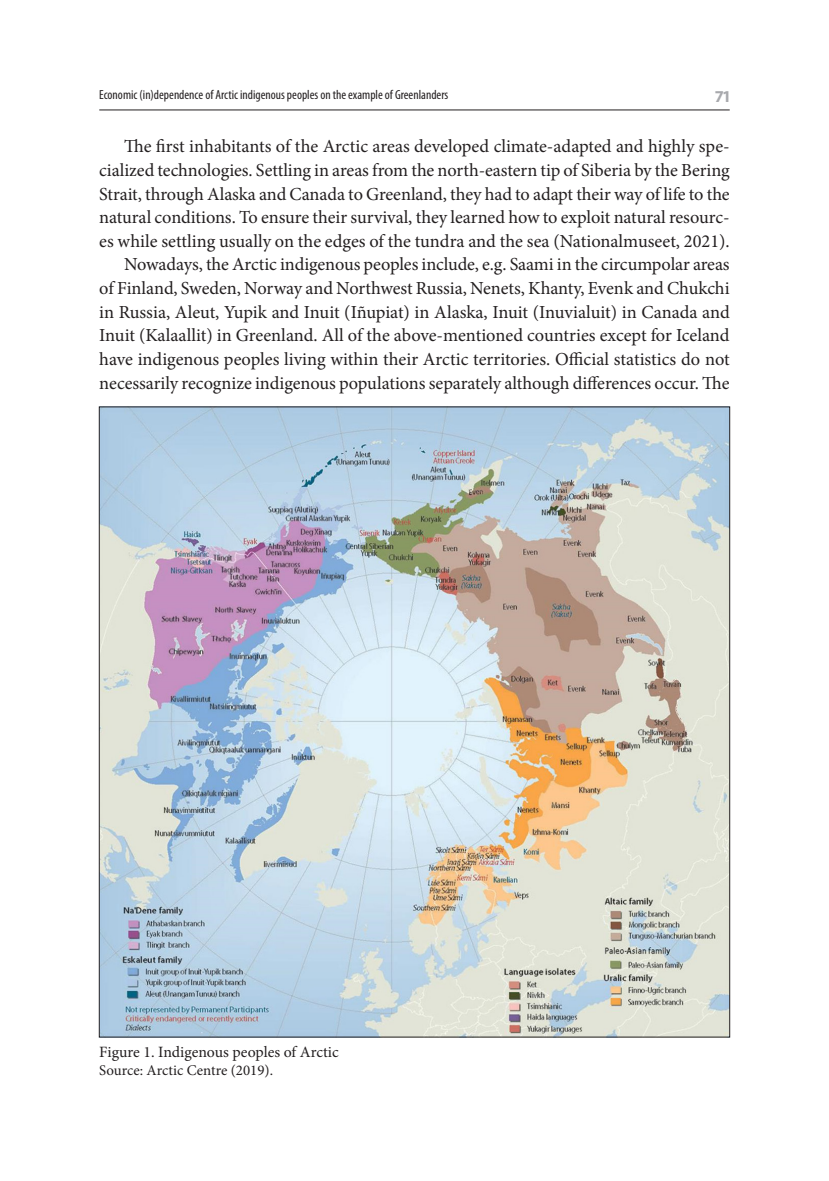
<style>
.page{position:relative;width:829px;height:1181px;background:#fff}
.page>*{position:absolute;margin:0;border:0;box-sizing:border-box;transform-origin:0 0}
.tekst_ang{font:18.38px/23.6px "Minion Pro";letter-spacing:-.005em;color:#231f20;text-align:justify}
.t1{font:700 16.62px "Myriad Pro";color:#a8a9ad}
.podpis{font:15.75px "Minion Pro";color:#231f20}
.zrodlo_txt{font:14.88px "Minion Pro";color:#231f20}
.t2{font:condensed 13.12px "Myriad Pro";color:#231f20}
</style>
<div class="page">
<hr style="left:99px;top:110px;width:630px;height:1px;background:#231f20">
<img style="left:101px;top:409px;width:626px;height:626px">
<p class="t2" style="left:99px;top:87px;width:350px">Economic (in)dependence of Arctic indigenous peoples on the example of Greenlanders</p>
<p class="t1" style="left:715px;top:85px;width:16px">71</p>
<p class="tekst_ang" style="left:99px;top:135px;width:632px;text-indent:25px">The first inhabitants of the Arctic areas developed climate-adapted and highly spe&shy;cialized technologies. Settling in areas from the north-eastern tip of Siberia by the Bering Strait, through Alaska and Canada to Greenland, they had to adapt their way of life to the natural conditions. To ensure their survival, they learned how to exploit natural resourc&shy;es while settling usually on the edges of the tundra and the sea (Nationalmuseet, 2021).</p>
<p class="tekst_ang" style="left:99px;top:253px;width:632px;text-indent:25px">Nowadays, the Arctic indigenous peoples include, e.g. Saami in the circumpolar areas of Finland, Sweden, Norway and Northwest Russia, Nenets, Khanty, Evenk and Chukchi in Russia, Aleut, Yupik and Inuit (Iñupiat) in Alaska, Inuit (Inuvialuit) in Canada and Inuit (Kalaallit) in Greenland. All of the above-mentioned countries except for Iceland have indigenous peoples living within their Arctic territories. Official statistics do not necessarily recognize indigenous populations separately although differences occur. The</p>
<p class="podpis" style="left:99px;top:1041px;width:241px">Figure 1. Indigenous peoples of Arctic</p>
<p class="zrodlo_txt" style="left:99px;top:1060px;width:175px">Source: Arctic Centre (2019).</p>
</div>
